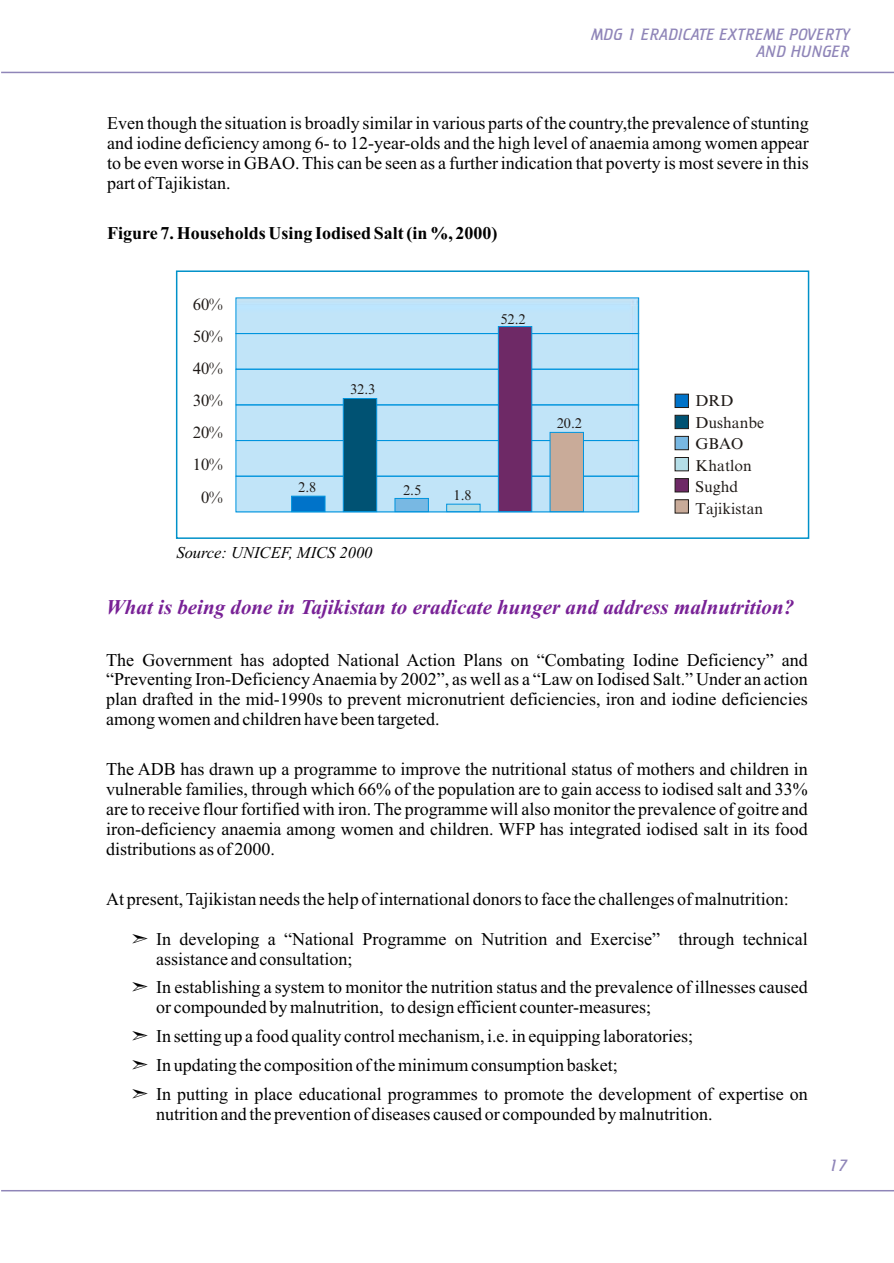
<style>
.page{position:relative;width:894px;height:1263px;background:#fff}
.page>*{position:absolute;margin:0;border:0;box-sizing:border-box;transform-origin:0 0}
.t1{font:italic 700 21px "Times New Roman";color:#782196}
.t2{font:18px/20px "Times New Roman";color:#000;text-align:justify}
.t3{font:700 18px "Times New Roman";color:#000}
.t4{font:italic 300 16.5px/16.8px "Cricket";color:#8f85b8;text-align:right}
.t5{font:italic 16.5px "Times New Roman";color:#000}
.t6{font:16.5px/32.1px "Times New Roman Tj";color:#1f1a17;text-align:center}
.t7{font:15.75px/21.5px "Times New Roman Tj";color:#1f1a17}
.t8{font:14.25px "Times New Roman Tj";color:#1f1a17}
</style>
<div class="page">
<div style="left:675px;top:394px;width:14px;height:14px;background:#0073c9;border:1px solid #1f1a17"></div>
<div style="left:675px;top:415px;width:14px;height:14px;background:#005273;border:1px solid #1f1a17"></div>
<hr style="left:1px;top:1190px;width:893px;height:1px;background:#8f85b8">
<hr style="left:1px;top:72px;width:893px;height:1px;background:#8f85b8">
<div style="left:176px;top:270px;width:633px;height:269px;border:2px solid #0091c9"></div>
<div style="left:238px;top:300px;width:399px;height:210px;background:#c1e4f8"></div>
<div style="left:236px;top:333px;width:403px;height:36px;border:1px solid #0094de"></div>
<div style="left:236px;top:369px;width:403px;height:36px;border:1px solid #0094de"></div>
<div style="left:236px;top:440px;width:403px;height:36px;border:1px solid #0094de"></div>
<div style="left:236px;top:476px;width:403px;height:36px;border:1px solid #0094de"></div>
<div style="left:675px;top:478px;width:14px;height:14px;background:#6e2966;border:1px solid #1f1a17"></div>
<div style="left:675px;top:500px;width:14px;height:13px;background:#c9ab99;border:1px solid #1f1a17"></div>
<div style="left:675px;top:436px;width:14px;height:14px;background:#78b8e3;border:1px solid #1f1a17"></div>
<div style="left:675px;top:457px;width:14px;height:14px;background:#b5dee8;border:1px solid #1f1a17"></div>
<div style="left:447px;top:504px;width:33px;height:8px;background:#b5dee8;border:1px solid #0094de"></div>
<div style="left:395px;top:498px;width:34px;height:14px;background:#78b8e3;border:1px solid #0094de"></div>
<div style="left:291px;top:496px;width:34px;height:16px;background:#0073c9;border:1px solid #0094de"></div>
<div style="left:343px;top:398px;width:34px;height:114px;background:#005273;border:1px solid #0094de"></div>
<div style="left:498px;top:326px;width:34px;height:186px;background:#6e2966;border:1px solid #0094de"></div>
<div style="left:550px;top:432px;width:34px;height:80px;background:#c9ab99;border:1px solid #0094de"></div>
<p class="t4" style="left:591px;top:26px;width:260px">MDG 1 ERADICATE EXTREME POVERTY<br>AND HUNGER</p>
<p class="t2" style="left:107px;top:115px;width:703px">Even though the situation is broadly similar in various parts of the country,the prevalence of stunting and iodine deficiency among 6- to 12-year-olds and the high level of anaemia among women appear to be even worse in GBAO. This can be seen as a further indication that poverty is most severe in this part of Tajikistan.</p>
<p class="t3" style="left:107px;top:227px;width:392px">Figure 7. Households Using Iodised Salt (in %, 2000)</p>
<p class="t6" style="left:193px;top:290px;width:32px">60%<br>50%<br>40%<br>30%<br>20%<br>10%<br>0%</p>
<p class="t8" style="left:298px;top:481px;width:20px">2.8</p>
<p class="t8" style="left:350px;top:384px;width:27px">32.3</p>
<p class="t5" style="left:176px;top:547px;width:198px">Source: UNICEF, MICS 2000</p>
<p class="t8" style="left:403px;top:485px;width:20px">2.5</p>
<p class="t8" style="left:500px;top:314px;width:27px">52.2</p>
<p class="t8" style="left:454px;top:490px;width:20px">1.8</p>
<p class="t8" style="left:557px;top:418px;width:27px">20.2</p>
<p class="t7" style="left:696px;top:392px;width:70px">DRD<br>Dushanbe<br>GBAO<br>Khatlon<br>Sughd<br>Tajikistan</p>
<p class="t1" style="left:106px;top:600px;width:689px">What is being done in Tajikistan to eradicate hunger and address malnutrition?</p>
<p class="t2" style="left:106px;top:651px;width:703px">The Government has adopted National Action Plans on “Combating Iodine Deficiency” and “Preventing Iron-Deficiency Anaemia by 2002”, as well as a “Law on Iodised Salt.” Under an action plan drafted in the mid-1990s to prevent micronutrient deficiencies, iron and iodine deficiencies among women and children have been targeted.</p>
<p class="t2" style="left:106px;top:761px;width:703px">The ADB has drawn up a programme to improve the nutritional status of mothers and children in vulnerable families, through which 66% of the population are to gain access to iodised salt and 33% are to receive flour fortified with iron. The programme will also monitor the prevalence of goitre and iron-deficiency anaemia among women and children. WFP has integrated iodised salt in its food distributions as of 2000.</p>
<p class="t2" style="left:106px;top:890px;width:684px">At present, Tajikistan needs the help of international donors to face the challenges of malnutrition:</p>
<p class="t2" style="left:156px;top:930px;width:653px">In developing a “National Programme on Nutrition and Exercise” through technical assistance and consultation;</p>
<p class="t2" style="left:156px;top:979px;width:653px">In establishing a system to monitor the nutrition status and the prevalence of illnesses caused or compounded by malnutrition, to design efficient counter-measures;</p>
<p class="t2" style="left:156px;top:1024px;width:653px;line-height:29px;text-align:left">In setting up a food quality control mechanism, i.e. in equipping laboratories;<br>In updating the composition of the minimum consumption basket;<br>In putting in place educational programmes to promote the development of expertise on</p>
<p class="t2" style="left:156px;top:1106px;width:558px">nutrition and the prevention of diseases caused or compounded by malnutrition.</p>
<p class="t4" style="left:829px;top:1157px;width:21px">17</p>
</div>
